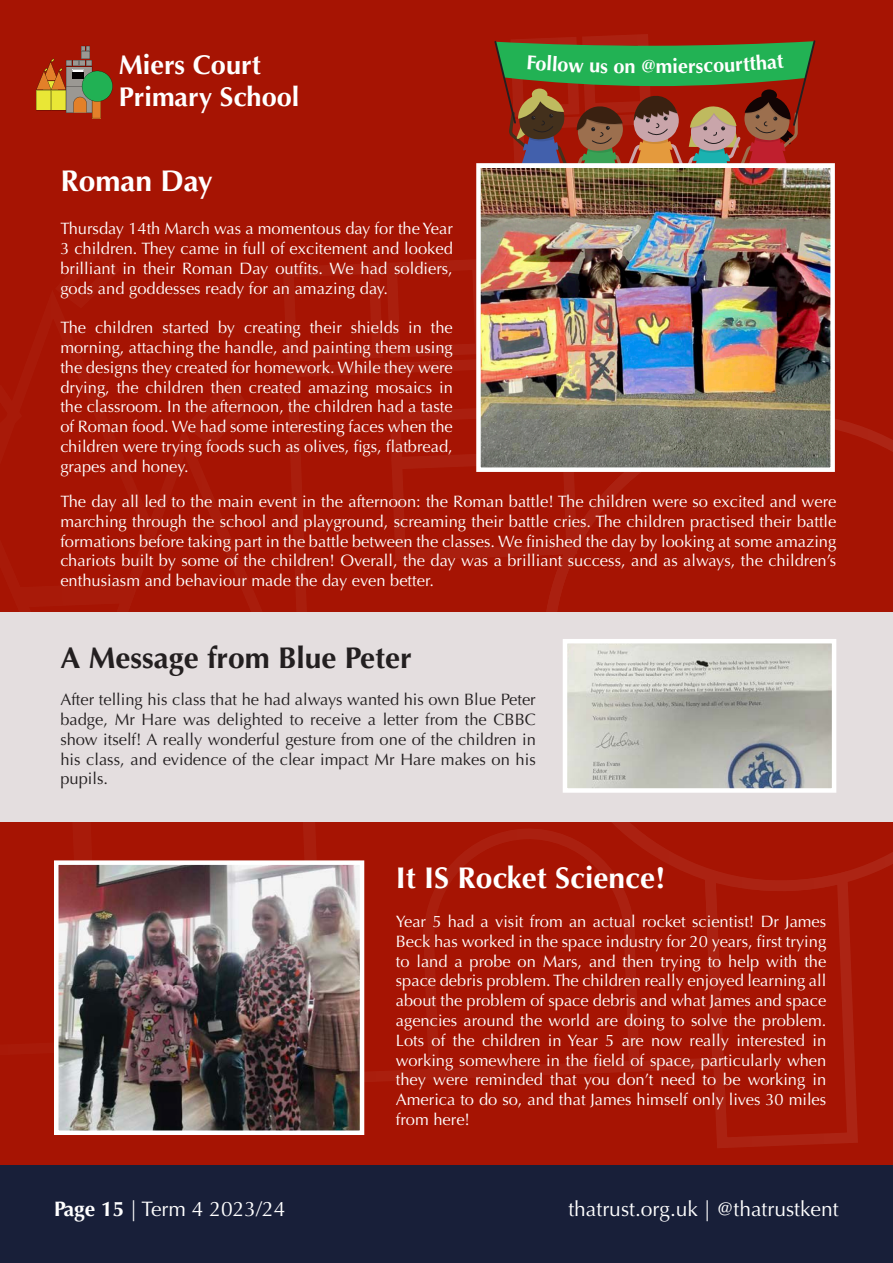
<style>
.page{position:relative;width:893px;height:1263px;background:#fff}
.page>*{position:absolute;margin:0;border:0;box-sizing:border-box;transform-origin:0 0}
.t1{font:700 30px "Optima";color:#fff}
.t2{font:700 30px "Optima";color:#231f20}
.t3{font:700 27.15px "Optima";color:#fff}
.t4{font:21px "Optima";color:#fff}
.t5{font:700 20.25px "Optima";color:#fff}
.t6{font:16.5px/19.8px "Optima";color:#fff;text-align:justify}
.t7{font:16.5px/19.8px "Optima";color:#231f20;text-align:justify}
.s1{font-weight:700}
</style>
<div class="page">
<div style="left:0;top:1165px;width:893px;height:98px;background:#181f39"></div>
<div style="left:0;top:0;width:893px;height:1165px;background:#a61403"></div>
<svg style="left:36px;top:46px;width:77px;height:72px"></svg>
<svg style="left:364px;top:860px;width:335px;height:230px"></svg>
<svg style="left:348px;top:367px;width:128px;height:7px"></svg>
<svg style="left:417px;top:829px;width:228px;height:256px"></svg>
<svg style="left:699px;top:891px;width:159px;height:257px"></svg>
<svg style="left:390px;top:409px;width:147px;height:152px"></svg>
<svg style="left:537px;top:419px;width:356px;height:472px"></svg>
<div style="left:0;top:612px;width:893px;height:210px;background:#e4dedf"></div>
<img style="left:568px;top:644px;width:263px;height:144px">
<div style="left:563px;top:639px;width:273px;height:154px;border:4px solid #fff"></div>
<img style="left:481px;top:169px;width:349px;height:298px">
<div style="left:476px;top:163px;width:359px;height:309px;border:4px solid #fff"></div>
<img style="left:59px;top:865px;width:300px;height:265px">
<div style="left:54px;top:860px;width:310px;height:275px;border:4px solid #fff"></div>
<img style="left:344px;top:34px;width:473px;height:333px">
<p class="t3" style="left:119px;top:49px;width:143px">Miers Court</p>
<p class="t3" style="left:119px;top:81px;width:182px">Primary School</p>
<p class="t1" style="left:60px;top:163px;width:154px">Roman Day</p>
<p class="t6" style="left:60px;top:219px;width:394px">Thursday 14th March was a momentous day for the Year 3 children. They came in full of excitement and looked brilliant in their Roman Day outfits. We had soldiers, gods and goddesses ready for an amazing day.</p>
<p class="t6" style="left:60px;top:318px;width:394px">The children started by creating their shields in the morning, attaching the handle, and painting them using the designs they created for homework. While they were drying, the children then created amazing mosaics in the classroom. In the afternoon, the children had a taste of Roman food. We had some interesting faces when the children were trying foods such as olives, figs, flatbread, grapes and honey.</p>
<p class="t5" style="left:624px;top:54px;width:50px">n @m</p>
<p class="t6" style="left:60px;top:492px;width:778px">The day all led to the main event in the afternoon: the Roman battle! The children were so excited and were marching through the school and playground, screaming their battle cries. The children practised their battle formations before taking part in the battle between the classes. We finished the day by looking at some amazing chariots built by some of the children! Overall, the day was a brilliant success, and as always, the children’s enthusiasm and behaviour made the day even better.</p>
<p class="t2" style="left:60px;top:641px;width:353px">A Message from Blue Peter</p>
<p class="t7" style="left:60px;top:690px;width:477px">After telling his class that he had always wanted his own Blue Peter badge, Mr Hare was delighted to receive a letter from the CBBC show itself! A really wonderful gesture from one of the children in his class, and evidence of the clear impact Mr Hare makes on his pupils.</p>
<p class="t1" style="left:396px;top:860px;width:271px">It IS Rocket Science!</p>
<p class="t6" style="left:396px;top:912px;width:432px">Year 5 had a visit from an actual rocket scientist! Dr James Beck has worked in the space industry for 20 years, first trying to land a probe on Mars, and then trying to help with the space debris problem. The children really enjoyed learning all about the problem of space debris and what James and space agencies around the world are doing to solve the problem.<br>Lots of the children in Year 5 are now really interested in working somewhere in the field of space, particularly when they were reminded that you don’t need to be working in America to do so, and that James himself only lives 30 miles from here!</p>
<p class="t4" style="left:54px;top:1197px;width:233px"><span class="s1">Page 15</span> | Term 4 2023/24</p>
<p class="t4" style="left:568px;top:1197px;width:272px">thatrust.org.uk | @thatrustkent</p>
</div>
